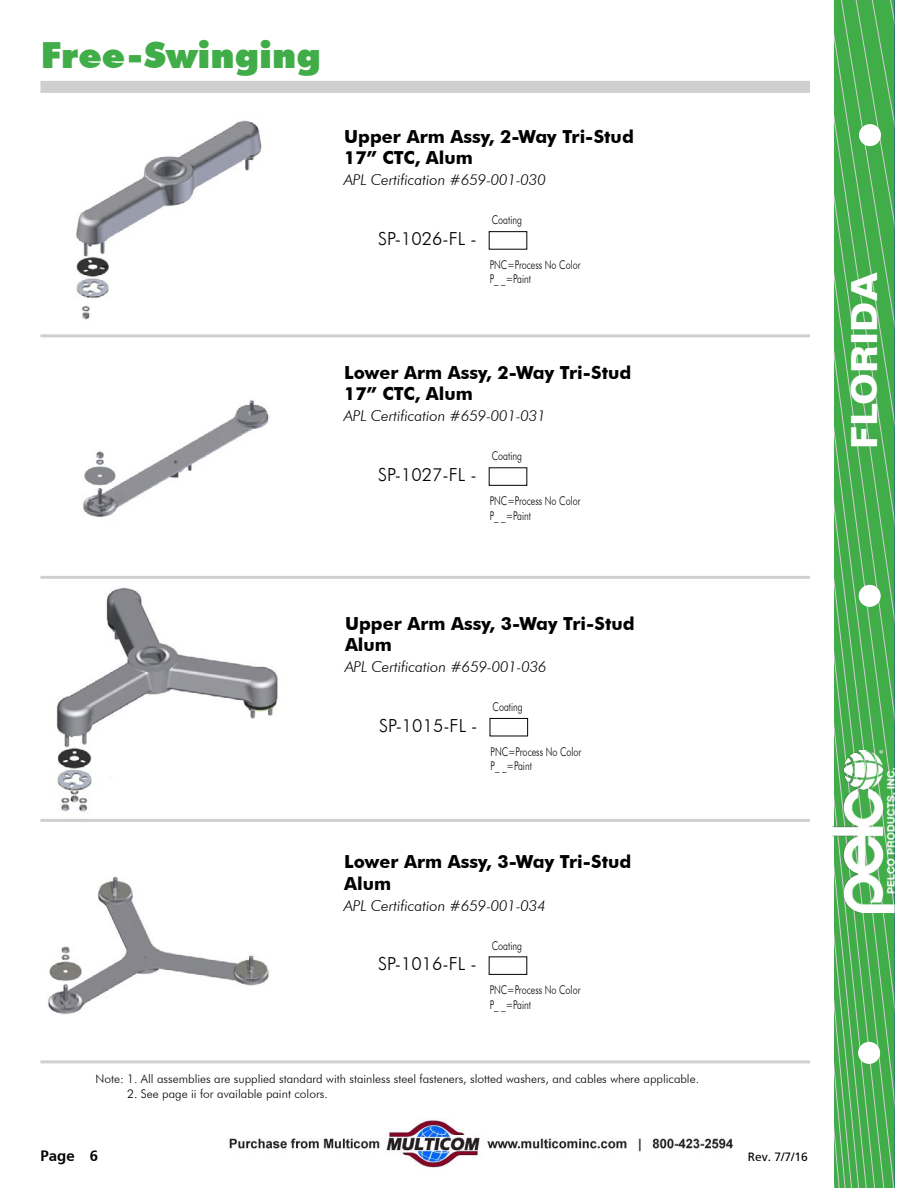
<style>
.page{position:relative;width:918px;height:1188px;background:#fff}
.page>*{position:absolute;margin:0;border:0;box-sizing:border-box;transform-origin:0 0}
.Heading_Left{font:900 36px "Futura BT";color:#41ad49}
.t1{font:700 36px "Folio BT";color:#fff}
.Sub_Headings{font:700 18px "Futura BT";color:#000}
.Part_Number{font:300 18px "Futura BT";color:#000}
.Sub_Headings-2{font:italic 300 15px "Futura BT";color:#000}
.t2{font:700 15px "Frutiger SAIN Bdv 1";color:#000}
.Page_Note{font:300 12px "Futura BT";color:#000}
.Part_Number_Options{font:300 12px "Futura BT";color:#000;scale:.75 1}
.t3{font:12px "Frutiger SAIN Rmv 1 Roman";color:#000}
</style>
<div class="page">
<div style="left:489px;top:231px;width:38px;height:19px;border:1px solid #000"></div>
<div style="left:489px;top:467px;width:38px;height:19px;border:1px solid #000"></div>
<img style="left:56px;top:587px;width:222px;height:225px">
<img style="left:48px;top:876px;width:221px;height:139px">
<img style="left:76px;top:120px;width:186px;height:200px">
<img style="left:83px;top:400px;width:186px;height:117px">
<div style="left:490px;top:718px;width:38px;height:18px;border:1px solid #000"></div>
<div style="left:489px;top:956px;width:38px;height:19px;border:1px solid #000"></div>
<svg style="left:834px;top:0;width:61px;height:1188px;background:#4daf55"></svg>
<img style="left:832px;top:751px;width:63px;height:162px">
<hr style="left:40px;top:1060px;width:770px;height:3px;background:#cfcfcf">
<div style="left:40px;top:81px;width:770px;height:12px;background:#cfcfcf"></div>
<hr style="left:40px;top:819px;width:770px;height:3px;background:#cfcfcf">
<hr style="left:40px;top:576px;width:770px;height:3px;background:#cfcfcf">
<hr style="left:40px;top:334px;width:770px;height:3px;background:#cfcfcf">
<div style="left:859px;top:124px;width:22px;height:22px;background:#fff;border-radius:50%"></div>
<div style="left:858px;top:1042px;width:22px;height:22px;background:#fff;border-radius:50%"></div>
<div style="left:859px;top:585px;width:22px;height:22px;background:#fff;border-radius:50%"></div>
<img style="left:229px;top:1119px;width:505px;height:49px">
<p class="Heading_Left" style="left:41px;top:33px;width:282px">Free-Swinging</p>
<p class="Sub_Headings" style="left:344px;top:125px;width:291px">Upper Arm Assy, 2-Way Tri-Stud</p>
<p class="Sub_Headings" style="left:344px;top:147px;width:130px">17” CTC, Alum</p>
<p class="Sub_Headings-2" style="left:344px;top:171px;width:203px">APL Certification #659-001-030</p>
<p class="Part_Number" style="left:378px;top:228px;width:100px">SP-1026-FL -</p>
<p class="Part_Number_Options" style="left:492px;top:213px;width:42px">Coating</p>
<p class="Part_Number_Options" style="left:490px;top:257px;width:123px">PNC=Process No Color</p>
<p class="Part_Number_Options" style="left:490px;top:272px;width:57px">P_ _=Paint</p>
<p class="Sub_Headings" style="left:344px;top:362px;width:289px">Lower Arm Assy, 2-Way Tri-Stud</p>
<p class="Sub_Headings" style="left:344px;top:383px;width:130px">17” CTC, Alum</p>
<p class="Sub_Headings-2" style="left:344px;top:407px;width:203px">APL Certification #659-001-031</p>
<p class="Part_Number" style="left:378px;top:464px;width:100px">SP-1027-FL -</p>
<p class="Part_Number_Options" style="left:492px;top:449px;width:42px">Coating</p>
<p class="Part_Number_Options" style="left:490px;top:494px;width:123px">PNC=Process No Color</p>
<p class="Part_Number_Options" style="left:490px;top:508px;width:57px">P_ _=Paint</p>
<p class="Sub_Headings" style="left:345px;top:612px;width:291px">Upper Arm Assy, 3-Way Tri-Stud</p>
<p class="Sub_Headings" style="left:345px;top:634px;width:49px">Alum</p>
<p class="Sub_Headings-2" style="left:345px;top:658px;width:203px">APL Certification #659-001-036</p>
<p class="Part_Number" style="left:379px;top:714px;width:100px">SP-1015-FL -</p>
<p class="Part_Number_Options" style="left:493px;top:700px;width:42px">Coating</p>
<p class="Part_Number_Options" style="left:491px;top:744px;width:123px">PNC=Process No Color</p>
<p class="Part_Number_Options" style="left:491px;top:759px;width:57px">P_ _=Paint</p>
<p class="Sub_Headings" style="left:344px;top:851px;width:289px">Lower Arm Assy, 3-Way Tri-Stud</p>
<p class="Sub_Headings" style="left:344px;top:872px;width:49px">Alum</p>
<p class="Sub_Headings-2" style="left:344px;top:896px;width:203px">APL Certification #659-001-034</p>
<p class="Part_Number" style="left:378px;top:953px;width:100px">SP-1016-FL -</p>
<p class="Part_Number_Options" style="left:492px;top:938px;width:42px">Coating</p>
<p class="Part_Number_Options" style="left:490px;top:983px;width:123px">PNC=Process No Color</p>
<p class="Part_Number_Options" style="left:490px;top:997px;width:57px">P_ _=Paint</p>
<p class="Page_Note" style="left:96px;top:1072px;width:605px">Note: 1. All assemblies are supplied standard with stainless steel fasteners, slotted washers, and cables where applicable.</p>
<p class="Page_Note" style="left:127px;top:1086px;width:202px">2. See page ii for available paint colors.</p>
<p class="t2" style="left:40px;top:1147px;width:59px">Page 6</p>
<h1 class="t1" style="left:842px;top:449px;width:178px;rotate:-90deg">FLORIDA</h1>
<p class="t3" style="left:748px;top:1150px;width:62px">Rev. 7/7/16</p>
</div>
